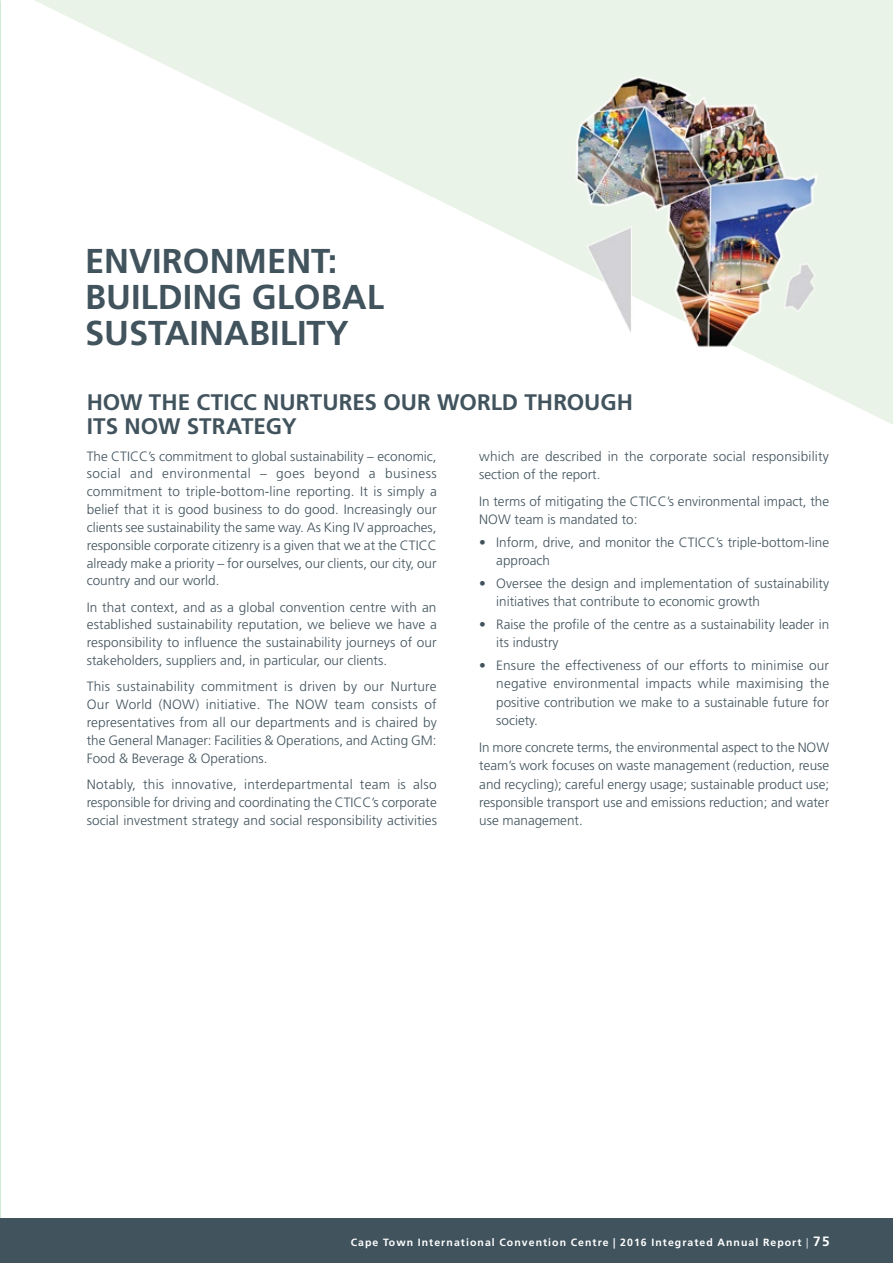
<style>
.page{position:relative;width:893px;height:1263px;background:#fff}
.page>*{position:absolute;margin:0;border:0;box-sizing:border-box;transform-origin:0 0}
.t1{font:700 34.5px "Frutiger LT Std";color:#41535d}
.t2{font:700 22.5px/24px "Frutiger LT Std";letter-spacing:.005em;color:#41535d}
.t3{font:300 13.5px/17.9px "Frutiger LT Std";color:#41535d;text-align:justify}
.t4{font:700 10.5px "Frutiger LT Std";letter-spacing:.1em;color:#fff}
.s1{font-weight:300}
.s2{font-size:13.5px}
</style>
<div class="page">
<svg style="left:35px;top:0;width:858px;height:425px"></svg>
<img style="left:471px;top:62px;width:362px;height:290px">
<div style="left:0;top:1218px;width:893px;height:45px;background:#41535d"></div>
<h1 class="t1" style="left:85px;top:241px;width:19px">ENVI</h1>
<h1 class="t1" style="left:162px;top:241px;width:177px">RON MENT:</h1>
<h1 class="t1" style="left:85px;top:277px;width:41px">BUILDING</h1>
<h1 class="t1" style="left:252px;top:277px;width:23px">GLO</h1>
<h1 class="t1" style="left:321px;top:277px;width:43px">BAL</h1>
<h1 class="t1" style="left:85px;top:313px;width:22px">SUSTAINA</h1>
<h1 class="t1" style="left:249px;top:313px;width:101px">BILITY</h1>
<h2 class="t2" style="left:87px;top:390px;width:548px;text-indent:177px">nurtures our world through its NOW strategy</h2>
<p class="t3" style="left:87px;top:447px;width:352px">The CTICC’s commitment to global sustainability – economic, social and environmental – goes beyond a business commitment to triple-bottom-line reporting. It is simply a belief that it is good business to do good. Increasingly our clients see sustainability the same way. As King IV approaches, responsible corporate citizenry is a given that we at the CTICC already make a priority – for ourselves, our clients, our city, our country and our world.</p>
<p class="t3" style="left:87px;top:598px;width:352px">In that context, and as a global convention centre with an established sustainability reputation, we believe we have a responsibility to influence the sustainability journeys of our stakeholders, suppliers and, in particular, our clients.</p>
<p class="t3" style="left:87px;top:678px;width:351px">This sustainability commitment is driven by our Nurture Our World (NOW) initiative. The NOW team consists of representatives from all our departments and is chaired by the General Manager: Facilities &amp; Operations, and Acting GM:<br>Food &amp; Beverage &amp; Operations.</p>
<p class="t3" style="left:87px;top:776px;width:352px">Notably, this innovative, interdepartmental team is also responsible for driving and coordinating the CTICC’s corporate social investment strategy and social responsibility activities</p>
<h2 class="t2" style="left:87px;top:390px;width:123px">How the CTICC</h2>
<p class="t3" style="left:479px;top:447px;width:351px;line-height:18.3px">which are described in the corporate social responsibility section of the report.</p>
<p class="t3" style="left:479px;top:492px;width:351px;line-height:18.3px">In terms of mitigating the CTICC’s environmental impact, the<br>NOW team is mandated to:</p>
<p class="t3" style="left:496px;top:533px;width:334px;line-height:18.3px;text-indent:-17px">• Inform, drive, and monitor the CTICC’s triple-bottom-line approach</p>
<p class="t3" style="left:496px;top:574px;width:334px;line-height:18.3px;text-indent:-17px">• Oversee the design and implementation of sustainability initiatives that contribute to economic growth</p>
<p class="t3" style="left:496px;top:615px;width:334px;line-height:18.3px;text-indent:-17px">• Raise the profile of the centre as a sustainability leader in its industry</p>
<p class="t3" style="left:496px;top:656px;width:334px;line-height:18.3px;text-indent:-17px">• Ensure the effectiveness of our efforts to minimise our negative environmental impacts while maximising the positive contribution we make to a sustainable future for society.</p>
<p class="t3" style="left:479px;top:738px;width:351px;line-height:18.3px">In more concrete terms, the environmental aspect to the NOW team’s work focuses on waste management (reduction, reuse and recycling); careful energy usage; sustainable product use; responsible transport use and emissions reduction; and water use management.</p>
<p class="t4" style="left:351px;top:1236px;width:480px">Cape Town International Convention Centre | 2016 Integrated Annual Report <span class="s1">|</span> <span class="s2">75</span></p>
</div>
